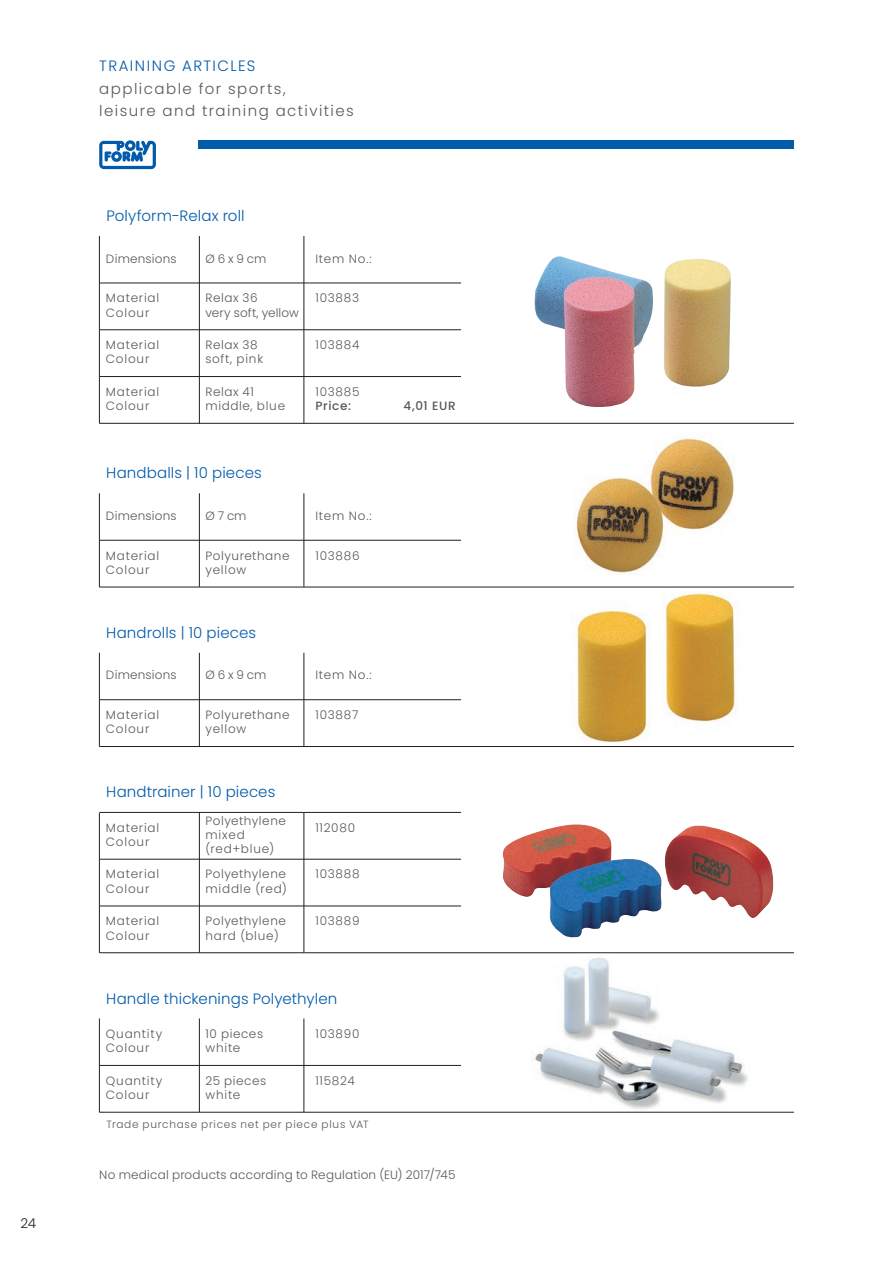
<style>
.page{position:relative;width:893px;height:1263px;background:#fff}
.page>*{position:absolute;margin:0;border:0;box-sizing:border-box;transform-origin:0 0}
.t1{font:300 15px "Poppins";letter-spacing:.01em;color:#015aaa}
.t2{font:300 15px/22.5px "Poppins";letter-spacing:.1em;color:#57585a}
.t3{font:300 15px "Poppins";letter-spacing:.095em;color:#015aaa}
.t4{font:300 13.5px "Poppins";color:#231f20}
.t5{font:300 12px/14.4px "Poppins";letter-spacing:.06em;color:#57585a}
.t6{font:300 12px "Poppins";letter-spacing:.015em;color:#57585a}
.t7{font:300 12px/14.4px "Poppins";letter-spacing:.01em;color:#57585a}
.t8{font:500 12px "Poppins";letter-spacing:.055em;color:#57585a}
.t9{font:300 10.5px "Poppins";letter-spacing:.07em;color:#57585a}
</style>
<div class="page">
<div style="left:198px;top:140px;width:596px;height:9px;background:#015aaa"></div>
<svg style="left:99px;top:140px;width:57px;height:29px"></svg>
<img style="left:502px;top:824px;width:272px;height:114px">
<hr style="left:199px;top:813px;width:1px;height:140px;background:#231f20">
<hr style="left:304px;top:813px;width:1px;height:140px;background:#231f20">
<hr style="left:100px;top:859px;width:361px;height:1px;background:#231f20">
<hr style="left:100px;top:812px;width:361px;height:1px;background:#231f20">
<hr style="left:99px;top:813px;width:1px;height:140px;background:#231f20">
<hr style="left:100px;top:952px;width:694px;height:1px;background:#231f20">
<hr style="left:199px;top:493px;width:1px;height:94px;background:#231f20">
<hr style="left:304px;top:493px;width:1px;height:94px;background:#231f20">
<hr style="left:100px;top:587px;width:694px;height:1px;background:#231f20">
<hr style="left:100px;top:540px;width:361px;height:1px;background:#231f20">
<hr style="left:99px;top:493px;width:1px;height:94px;background:#231f20">
<hr style="left:199px;top:653px;width:1px;height:93px;background:#231f20">
<hr style="left:304px;top:653px;width:1px;height:93px;background:#231f20">
<hr style="left:100px;top:746px;width:694px;height:1px;background:#231f20">
<hr style="left:100px;top:699px;width:361px;height:1px;background:#231f20">
<hr style="left:99px;top:653px;width:1px;height:94px;background:#231f20">
<hr style="left:199px;top:236px;width:1px;height:187px;background:#231f20">
<hr style="left:304px;top:236px;width:1px;height:187px;background:#231f20">
<hr style="left:100px;top:329px;width:361px;height:1px;background:#231f20">
<hr style="left:100px;top:283px;width:361px;height:1px;background:#231f20">
<hr style="left:100px;top:423px;width:694px;height:1px;background:#231f20">
<hr style="left:100px;top:376px;width:361px;height:1px;background:#231f20">
<hr style="left:99px;top:236px;width:1px;height:187px;background:#231f20">
<img style="left:534px;top:256px;width:197px;height:151px">
<hr style="left:199px;top:1018px;width:1px;height:94px;background:#231f20">
<hr style="left:304px;top:1018px;width:1px;height:94px;background:#231f20">
<hr style="left:100px;top:1112px;width:694px;height:1px;background:#231f20">
<hr style="left:100px;top:1065px;width:361px;height:1px;background:#231f20">
<hr style="left:99px;top:1018px;width:1px;height:94px;background:#231f20">
<img style="left:576px;top:438px;width:158px;height:135px">
<img style="left:576px;top:593px;width:159px;height:149px">
<img style="left:534px;top:957px;width:214px;height:152px">
<hr style="left:100px;top:906px;width:361px;height:1px;background:#231f20">
<p class="t4" style="left:20px;top:1215px;width:17px">24</p>
<p class="t3" style="left:99px;top:57px;width:158px">TRAINING ARTICLES</p>
<p class="t2" style="left:99px;top:77px;width:256px">applicable for sports,<br>leisure and training activities</p>
<p class="t1" style="left:106px;top:207px;width:140px">Polyform-Relax roll</p>
<p class="t6" style="left:106px;top:252px;width:72px">Dimensions</p>
<p class="t5" style="left:206px;top:251px;width:62px">Ø 6 x 9 cm</p>
<p class="t5" style="left:106px;top:291px;width:55px">Material<br>Colour</p>
<p class="t7" style="left:206px;top:291px;width:95px">Relax 36<br>very soft, yellow</p>
<p class="t5" style="left:315px;top:291px;width:45px">103883</p>
<p class="t5" style="left:106px;top:338px;width:55px">Material<br>Colour</p>
<p class="t5" style="left:206px;top:338px;width:59px">Relax 38 soft, pink</p>
<p class="t5" style="left:315px;top:338px;width:46px">103884</p>
<p class="t5" style="left:106px;top:384px;width:55px">Material<br>Colour</p>
<p class="t5" style="left:206px;top:384px;width:81px">Relax 41 middle, blue</p>
<p class="t5" style="left:315px;top:384px;width:46px">103885</p>
<p class="t5" style="left:315px;top:252px;width:58px">Item No.:</p>
<p class="t8" style="left:315px;top:399px;width:37px">Price:</p>
<p class="t8" style="left:403px;top:399px;width:54px">4,01 EUR</p>
<p class="t1" style="left:106px;top:464px;width:157px">Handballs | 10 pieces</p>
<p class="t5" style="left:206px;top:509px;width:43px">Ø 7 cm</p>
<p class="t5" style="left:106px;top:548px;width:55px">Material<br>Colour</p>
<p class="t5" style="left:206px;top:548px;width:85px">Polyurethane yellow</p>
<p class="t5" style="left:315px;top:548px;width:46px">103886</p>
<p class="t6" style="left:106px;top:509px;width:72px">Dimensions</p>
<p class="t5" style="left:315px;top:509px;width:58px">Item No.:</p>
<p class="t1" style="left:106px;top:624px;width:151px">Handrolls | 10 pieces</p>
<p class="t5" style="left:206px;top:668px;width:62px">Ø 6 x 9 cm</p>
<p class="t5" style="left:106px;top:708px;width:55px">Material<br>Colour</p>
<p class="t5" style="left:206px;top:708px;width:85px">Polyurethane yellow</p>
<p class="t5" style="left:315px;top:708px;width:45px">103887</p>
<p class="t6" style="left:106px;top:668px;width:72px">Dimensions</p>
<p class="t5" style="left:315px;top:668px;width:58px">Item No.:</p>
<p class="t1" style="left:106px;top:783px;width:171px">Handtrainer | 10 pieces</p>
<p class="t5" style="left:106px;top:820px;width:55px">Material<br>Colour</p>
<p class="t5" style="left:206px;top:813px;width:82px">Polyethylene mixed (red+blue)</p>
<p class="t5" style="left:315px;top:820px;width:41px">112080</p>
<p class="t5" style="left:106px;top:867px;width:55px">Material<br>Colour</p>
<p class="t5" style="left:206px;top:867px;width:83px">Polyethylene middle (red)</p>
<p class="t5" style="left:315px;top:867px;width:46px">103888</p>
<p class="t5" style="left:106px;top:914px;width:55px">Material<br>Colour</p>
<p class="t5" style="left:206px;top:914px;width:82px">Polyethylene hard (blue)</p>
<p class="t5" style="left:315px;top:914px;width:46px">103889</p>
<p class="t1" style="left:106px;top:990px;width:233px">Handle thickenings Polyethylen</p>
<p class="t5" style="left:206px;top:1026px;width:59px">10 pieces white</p>
<p class="t5" style="left:106px;top:1073px;width:58px">Quantity<br>Colour</p>
<p class="t5" style="left:206px;top:1073px;width:62px">25 pieces white</p>
<p class="t5" style="left:315px;top:1073px;width:41px">115824</p>
<p class="t5" style="left:106px;top:1026px;width:58px">Quantity<br>Colour</p>
<p class="t5" style="left:315px;top:1026px;width:46px">103890</p>
<p class="t9" style="left:106px;top:1118px;width:264px">Trade purchase prices net per piece plus VAT</p>
<p class="t6" style="left:99px;top:1168px;width:358px">No medical products according to Regulation (EU) 2017/745</p>
</div>
